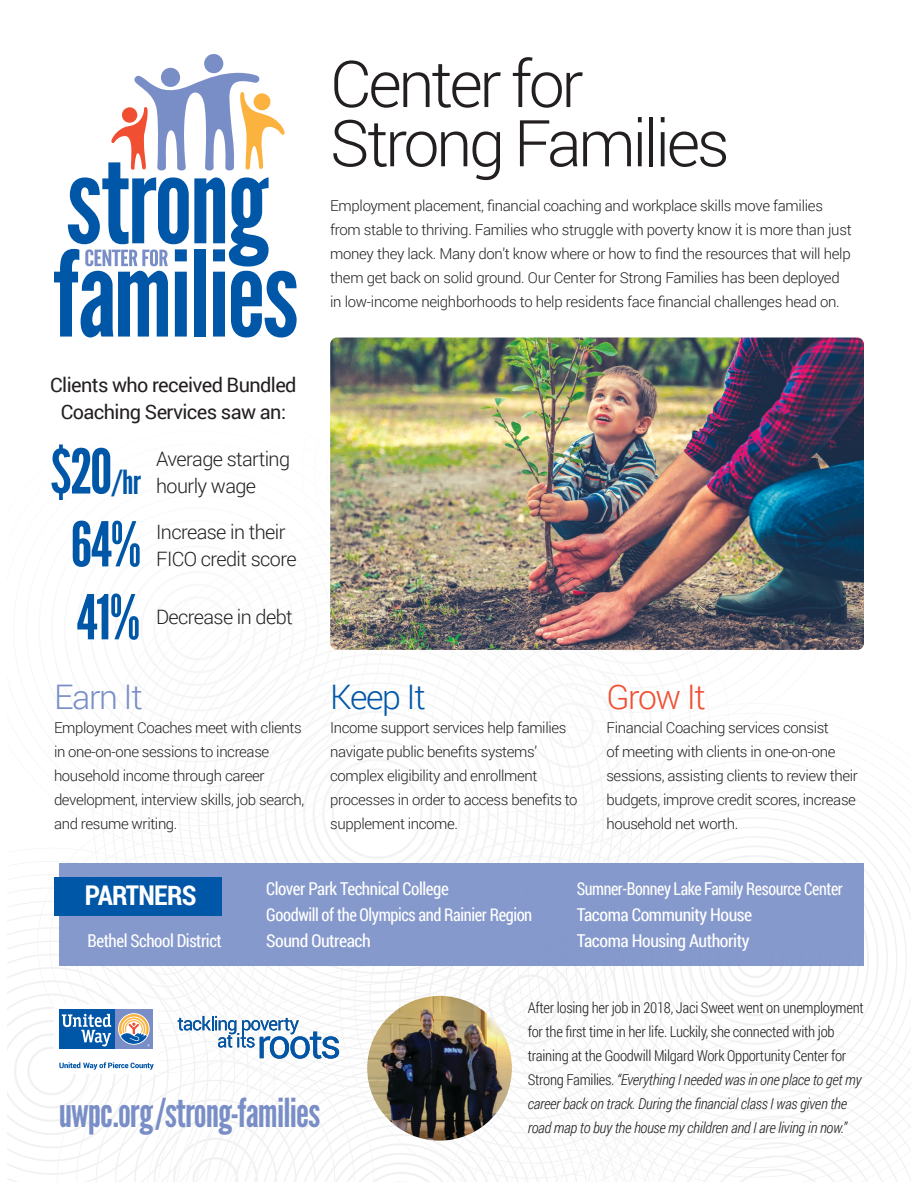
<style>
.page{position:relative;width:918px;height:1188px;background:#fff}
.page>*{position:absolute;margin:0;border:0;box-sizing:border-box;transform-origin:0 0}
.t1{font:300 64.65px/59.2px "Roboto";letter-spacing:-.05em;color:#231f20}
.t2{font:61.65px "League Gothic";color:#0056a7}
.t3{font:39.9px "League Gothic";letter-spacing:-.02em;color:#798ec7}
.t4{font:300 33.9px "Roboto";letter-spacing:-.04em;color:#798ec7}
.t5{font:300 33.9px "Roboto";letter-spacing:-.04em;color:#0056a7}
.t6{font:300 33.9px "Roboto";letter-spacing:-.04em;color:#f04f32}
.t7{font:700 27.3px "Roboto Condensed";letter-spacing:-.025em;color:#fff}
.t8{font:19.95px/26.5px "Roboto";letter-spacing:-.03em;color:#231f20;text-align:center}
.t9{font:300 19.8px/27.3px "Roboto";letter-spacing:-.03em;color:#231f20}
.t10{font:17.7px "Roboto Condensed";letter-spacing:-.025em;color:#fff}
.t11{font:17.7px "Roboto Condensed";letter-spacing:-.025em;color:#fff;scale:.96 1}
.t12{font:17.7px "Roboto Condensed";letter-spacing:-.025em;color:#fff;scale:.9 1}
.t13{font:17.7px "Roboto Condensed";letter-spacing:-.025em;color:#fff;scale:.93 1}
.t14{font:300 15px/24px "Roboto";letter-spacing:-.025em;color:#231f20}
.t15{font:300 15px/24px "Roboto Condensed";letter-spacing:-.02em;color:#231f20}
.s1{font-size:33.15px}
.s2{font-style:italic}
</style>
<div class="page">
<img style="left:8px;top:337px;width:902px;height:845px">
<div style="left:161px;top:68px;width:19px;height:19px;background:#798ec7;border-radius:50%"></div>
<div style="left:204px;top:54px;width:19px;height:19px;background:#798ec7;border-radius:50%"></div>
<svg style="left:54px;top:73px;width:243px;height:265px"></svg>
<img style="left:367px;top:996px;width:145px;height:145px;border-radius:72px">
<img style="left:330px;top:338px;width:534px;height:312px">
<div style="left:60px;top:864px;width:804px;height:102px;background:#8699cc"></div>
<div style="left:54px;top:877px;width:167px;height:39px;background:#0056a7"></div>
<svg style="left:54px;top:1004px;width:104px;height:70px"></svg>
<svg style="left:178px;top:1016px;width:161px;height:43px"></svg>
<p class="t8" style="left:50px;top:371px;width:248px">Clients who received Bundled<br>Coaching Services saw an:</p>
<p class="t9" style="left:156px;top:444px;width:136px">Average starting hourly wage</p>
<p class="t9" style="left:156px;top:517px;width:142px">Increase in their<br>FICO credit score</p>
<p class="t2" style="left:50px;top:435px;width:92px">$20<span class="s1">/hr</span></p>
<p class="t2" style="left:71px;top:508px;width:72px">64%</p>
<p class="t2" style="left:77px;top:581px;width:65px">41%</p>
<p class="t9" style="left:156px;top:602px;width:138px">Decrease in debt</p>
<p class="t4" style="left:54px;top:673px;width:90px">Earn It</p>
<p class="t14" style="left:54px;top:715px;width:252px">Employment Coaches meet with clients in one-on-one sessions to increase household income through career development, interview skills, job search, and resume writing.</p>
<p class="t1" style="left:330px;top:52px;width:401px">Center for<br>Strong Families</p>
<p class="t14" style="left:330px;top:194px;width:523px">Employment placement, financial coaching and workplace skills move families from stable to thriving. Families who struggle with poverty know it is more than just money they lack. Many don’t know where or how to find the resources that will help them get back on solid ground. Our Center for Strong Families has been deployed in low-income neighborhoods to help residents face financial challenges head on.</p>
<p class="t5" style="left:330px;top:673px;width:97px">Keep It</p>
<p class="t14" style="left:330px;top:715px;width:249px">Income support services help families navigate public benefits systems’ complex eligibility and enrollment processes in order to access benefits to supplement income.</p>
<p class="t6" style="left:606px;top:673px;width:101px">Grow It</p>
<p class="t14" style="left:606px;top:715px;width:253px">Financial Coaching services consist<br>of meeting with clients in one-on-one sessions, assisting clients to review their budgets, improve credit scores, increase household net worth.</p>
<p class="t7" style="left:85px;top:877px;width:113px">PARTNERS</p>
<p class="t11" style="left:266px;top:877px;width:192px">Clover Park Technical College</p>
<p class="t13" style="left:266px;top:903px;width:288px">Goodwill of the Olympics and Rainier Region</p>
<p class="t11" style="left:88px;top:928px;width:141px">Bethel School District</p>
<p class="t10" style="left:266px;top:928px;width:106px">Sound Outreach</p>
<p class="t12" style="left:577px;top:877px;width:297px">Sumner-Bonney Lake Family Resource Center</p>
<p class="t10" style="left:577px;top:903px;width:177px">Tacoma Community House</p>
<p class="t10" style="left:577px;top:928px;width:174px">Tacoma Housing Authority</p>
<p class="t3" style="left:59px;top:1089px;width:263px">uwpc.org/strong-families</p>
<p class="t15" style="left:528px;top:995px;width:338px">After losing her job in 2018, Jaci Sweet went on unemployment for the first time in her life. Luckily, she connected with job training at the Goodwill Milgard Work Opportunity Center for Strong Families. <span class="s2">“Everything I needed was in one place to get my career back on track. During the financial class I was given the road map to buy the house my children and I are living in now.”</span></p>
</div>
